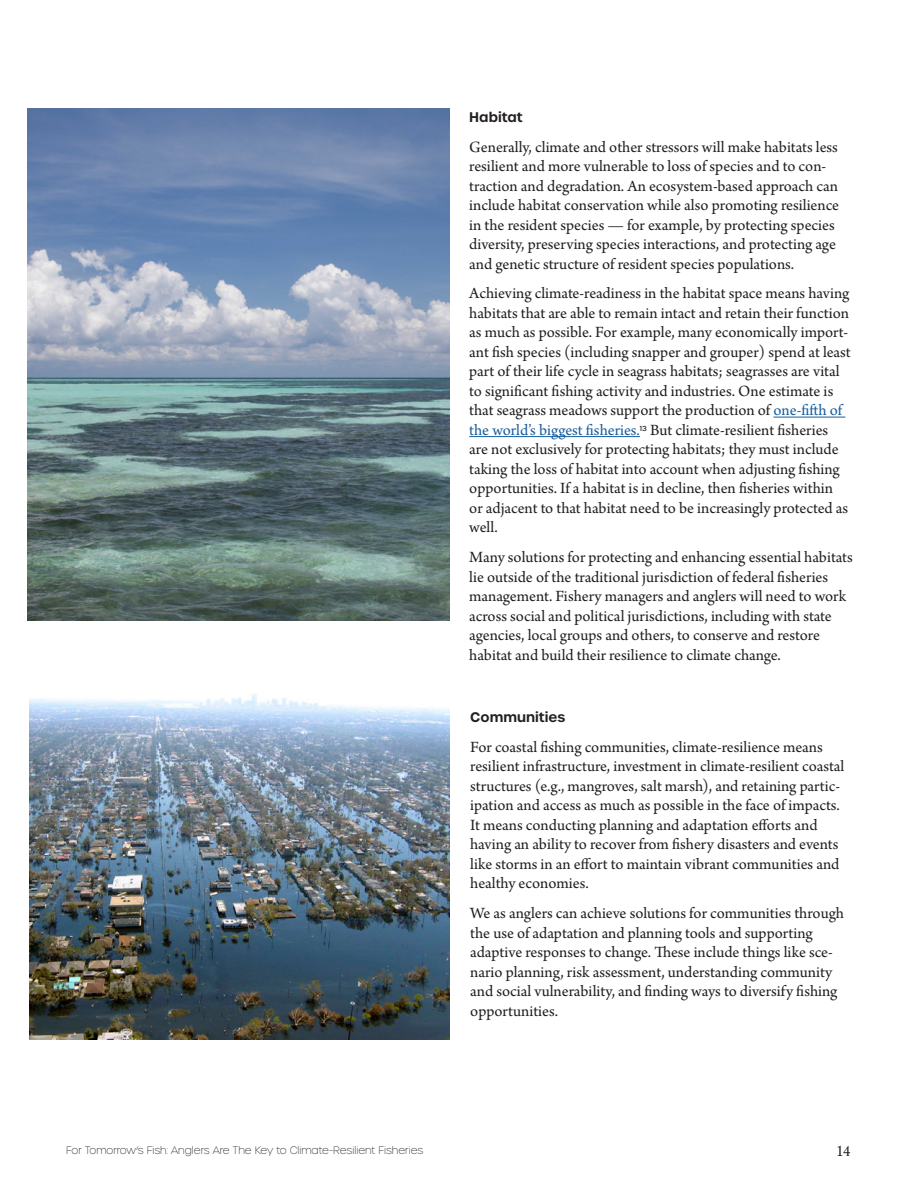
<style>
.page{position:relative;width:918px;height:1188px;background:#fff}
.page>*{position:absolute;margin:0;border:0;box-sizing:border-box;transform-origin:0 0}
.t1{font:16.5px/19.5px "Arno Pro";color:#231f20}
.t2{font:15px "Marion";color:#231f20}
.t3{font:600 13.5px "Urbane";color:#231f20}
.t4{font:100 10.5px "Urbane";color:#231f20}
.t5{font:500 7.05px "Urbane";color:#231f20}
.s1{color:#175d9e}
</style>
<div class="page">
<hr style="left:773px;top:417px;width:72px;height:1px;background:#175d9e">
<hr style="left:469px;top:436px;width:171px;height:1px;background:#175d9e">
<img style="left:27px;top:108px;width:422px;height:513px">
<img style="left:30px;top:693px;width:420px;height:346px">
<h3 class="t3" style="left:469px;top:108px;width:55px">Habitat</h3>
<p class="t1" style="left:469px;top:138px;width:371px">Generally, climate and other stressors will make habitats less resilient and more vulnerable to loss of species and to con&shy;traction and degradation. An ecosystem-based approach can include habitat conservation while also promoting resilience in the resident species — for example, by protecting species diversity, preserving species interactions, and protecting age and genetic structure of resident species populations.</p>
<p class="t1" style="left:469px;top:285px;width:383px">Achieving climate-readiness in the habitat space means having habitats that are able to remain intact and retain their function as much as possible. For example, many economically import&shy;ant fish species (including snapper and grouper) spend at least part of their life cycle in seagrass habitats; seagrasses are vital to significant fishing activity and industries. One estimate is that seagrass meadows support the production of <span class="s1">one-fifth of the world’s biggest fisheries.</span></p>
<p class="t1" style="left:469px;top:421px;width:380px;text-indent:181px">But climate-resilient fisheries are not exclusively for protecting habitats; they must include taking the loss of habitat into account when adjusting fishing opportunities. If a habitat is in decline, then fisheries within or adjacent to that habitat need to be increasingly protected as well.</p>
<p class="t1" style="left:469px;top:548px;width:385px">Many solutions for protecting and enhancing essential habitats lie outside of the traditional jurisdiction of federal fisheries management. Fishery managers and anglers will need to work across social and political jurisdictions, including with state agencies, local groups and others, to conserve and restore habitat and build their resilience to climate change.</p>
<p class="t5" style="left:640px;top:424px;width:8px">13</p>
<h3 class="t3" style="left:470px;top:708px;width:97px">Communities</h3>
<p class="t1" style="left:470px;top:738px;width:376px">For coastal fishing communities, climate-resilience means resilient infrastructure, investment in climate-resilient coastal structures (e.g., mangroves, salt marsh), and retaining partic&shy;ipation and access as much as possible in the face of impacts.<br>It means conducting planning and adaptation efforts and having an ability to recover from fishery disasters and events like storms in an effort to maintain vibrant communities and healthy economies.</p>
<p class="t1" style="left:470px;top:904px;width:375px">We as anglers can achieve solutions for communities through the use of adaptation and planning tools and supporting adaptive responses to change. These include things like sce&shy;nario planning, risk assessment, understanding community and social vulnerability, and finding ways to diversify fishing opportunities.</p>
<p class="t4" style="left:66px;top:1144px;width:359px">For Tomorrow’s Fish: Anglers Are The Key to Climate-Resilient Fisheries</p>
<p class="t2" style="left:837px;top:1143px;width:15px">14</p>
</div>
